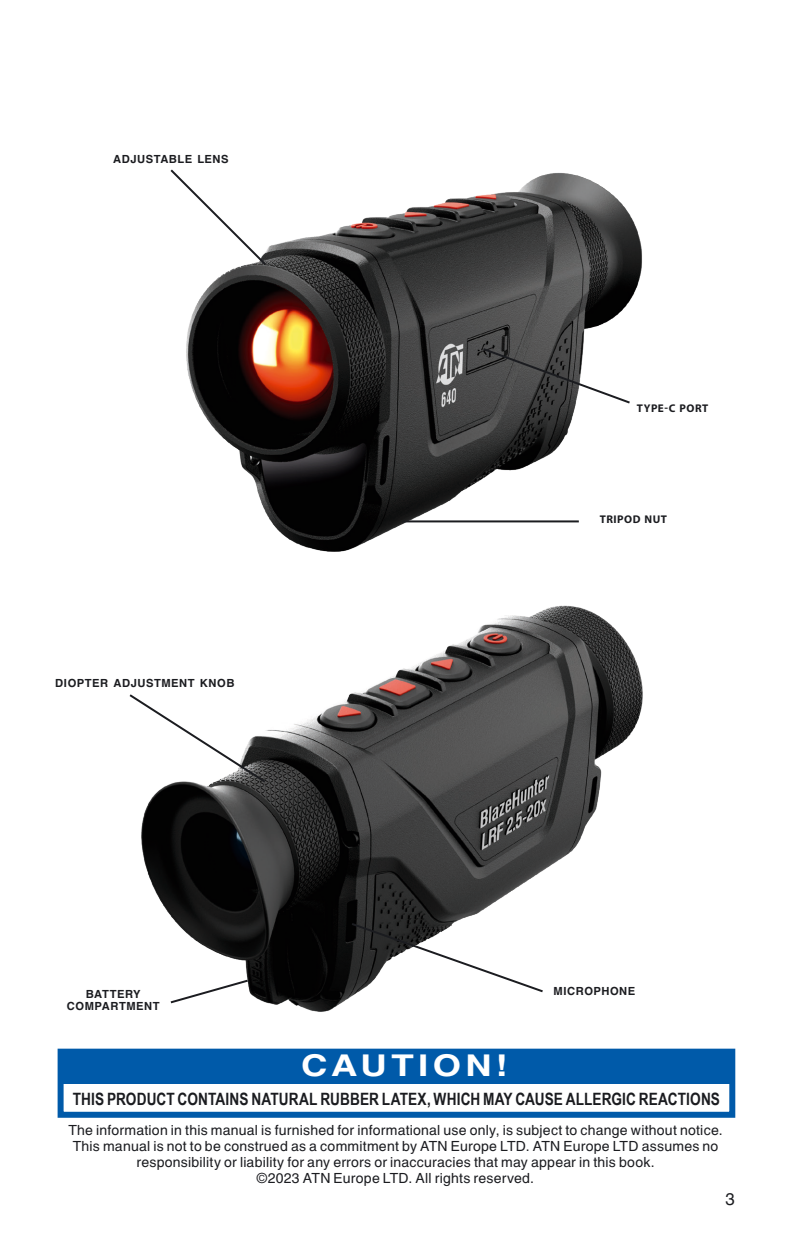
<style>
.page{position:relative;width:810px;height:1260px;background:#fff}
.page>*{position:absolute;margin:0;border:0;box-sizing:border-box;transform-origin:0 0}
.Text{font:700 30px "Helvetica C";letter-spacing:.12em;color:#fff;scale:1.22 1}
.Text-2{font:700 17px "Arial Narrow";letter-spacing:.005em;color:#1b1c20}
.t1{font:17px "Helvetica C";color:#1b1c20}
.Normal001{font:14px/16px "Helvetica C";letter-spacing:.02em;color:#1b1c20;text-align:center}
.image_sign{font:700 11.2px/12px "Helvetica C";letter-spacing:.045em;color:#1b1c20;text-align:center}
.image_sign-2{font:700 11.2px "Myriad Pro";letter-spacing:.045em;color:#1b1c20}
</style>
<div class="page">
<div style="left:58px;top:1049px;width:677px;height:69px;background:#fff;border:6px solid #005aa9"></div>
<div style="left:58px;top:1051px;width:673px;height:33px;background:#005aa9"></div>
<img style="left:186px;top:172px;width:456px;height:380px">
<img style="left:141px;top:605px;width:502px;height:407px">
<svg style="left:129px;top:692px;width:139px;height:92px"></svg>
<svg style="left:170px;top:169px;width:98px;height:98px"></svg>
<hr style="left:402px;top:520px;width:177px;height:2px;background:#1b1c20">
<svg style="left:481px;top:347px;width:151px;height:58px"></svg>
<svg style="left:168px;top:978px;width:82px;height:27px"></svg>
<svg style="left:350px;top:921px;width:195px;height:73px"></svg>
<p class="image_sign" style="left:113px;top:153px;width:117px">ADJUSTABLE LENS</p>
<p class="image_sign" style="left:55px;top:677px;width:181px">DIOPTER ADJUSTMENT KNOB</p>
<p class="image_sign-2" style="left:637px;top:401px;width:73px">TYPE-C PORT</p>
<p class="image_sign-2" style="left:600px;top:512px;width:69px">TRIPOD NUT</p>
<p class="image_sign" style="left:67px;top:988px;width:94px">BATTERY<br>COMPARTMENT</p>
<p class="image_sign" style="left:554px;top:985px;width:83px">MICROPHONE</p>
<p class="Text" style="left:301px;top:1049px;width:171px">CAUTION!</p>
<p class="Text-2" style="left:73px;top:1086px;width:649px">THIS PRODUCT CONTAINS NATURAL RUBBER LATEX, WHICH MAY CAUSE ALLERGIC REACTIONS</p>
<p class="Normal001" style="left:68px;top:1122px;width:653px">The information in this manual is furnished for informational use only, is subject to change without notice.<br>This manual is not to be construed as a commitment by ATN Europe LTD. ATN Europe LTD assumes no responsibility or liability for any errors or inaccuracies that may appear in this book.</p>
<p class="Normal001" style="left:257px;top:1170px;width:276px">©2023 ATN Europe LTD. All rights reserved.</p>
<p class="t1" style="left:726px;top:1190px;width:11px">3</p>
</div>
